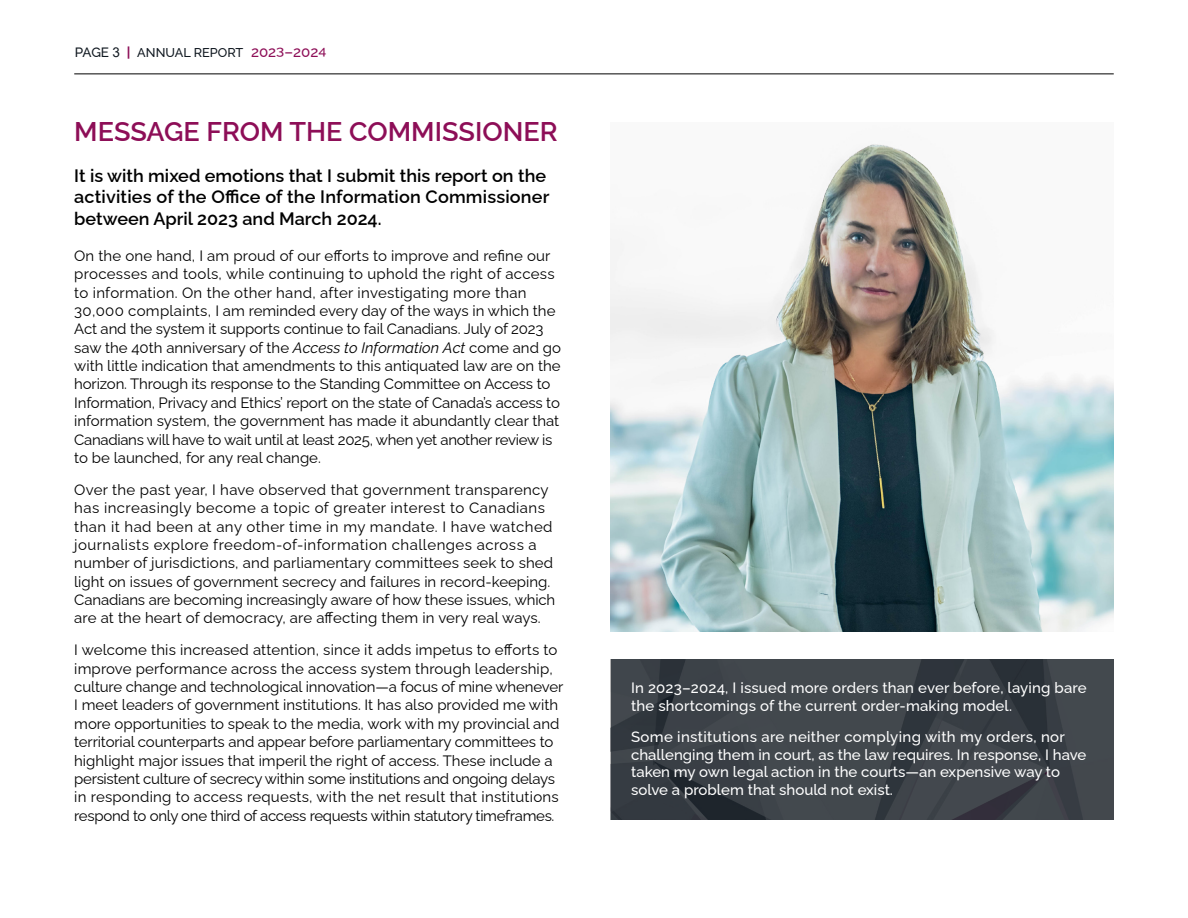
<style>
.page{position:relative;width:1188px;height:918px;background:#fff}
.page>*{position:absolute;margin:0;border:0;box-sizing:border-box;transform-origin:0 0}
.t1{font:600 27px "Raleway";color:#8d0e57}
.t2{font:600 18px/21px "Raleway";color:#000}
.t3{font:15px/18.3px "Raleway";color:#000}
.t4{font:500 15px/17.7px "Raleway";color:#fff}
.t5{font:500 12.75px "Raleway";color:#101820}
.s1{font-size:13.5px}
.s2{font-family:"Arial";font-weight:400;font-size:13.5px}
.s3{font-weight:700;font-size:13.5px;color:#8d0e57}
.s4{font-size:15px;color:#8d0e57}
.s5{color:#8d0e57}
.s6{font-size:12.45px;color:#8d0e57}
.s7{font-style:italic}
</style>
<div class="page">
<hr style="left:74px;top:74px;width:1040px;height:1px;background:#000">
<img style="left:611px;top:144px;width:503px;height:488px">
<svg style="left:611px;top:659px;width:503px;height:161px;background:#3b4147"></svg>
<p class="t5" style="left:75px;top:42px;width:253px"><span class="s1">PAGE</span> <span class="s2">3</span> <span class="s3">|</span> ANNUAL REPORT <span class="s4">202</span><span class="s5">3</span><span class="s4">–202</span><span class="s6">4</span></p>
<h1 class="t1" style="left:74px;top:110px;width:485px">MESSAGE FROM THE COMMISSIONER</h1>
<p class="t2" style="left:74px;top:164px;width:477px">It is with mixed emotions that I submit this report on the activities of the Office of the Information Commissioner between April 2023 and March 2024.</p>
<p class="t3" style="left:74px;top:245px;width:488px">On the one hand, I am proud of our efforts to improve and refine our processes and tools, while continuing to uphold the right of access to information. On the other hand, after investigating more than 30,000 complaints, I am reminded every day of the ways in which the Act and the system it supports continue to fail Canadians. July of 2023 saw the 40th anniversary of the <span class="s7">Access to Information Act</span> come and go with little indication that amendments to this antiquated law are on the horizon. Through its response to the Standing Committee on Access to Information, Privacy and Ethics’ report on the state of Canada’s access to information system, the government has made it abundantly clear that Canadians will have to wait until at least 2025, when yet another review is to be launched, for any real change.</p>
<p class="t3" style="left:74px;top:479px;width:483px">Over the past year, I have observed that government transparency has increasingly become a topic of greater interest to Canadians than it had been at any other time in my mandate. I have watched journalists explore freedom-of-information challenges across a number of jurisdictions, and parliamentary committees seek to shed light on issues of government secrecy and failures in record-keeping.<br>Canadians are becoming increasingly aware of how these issues, which are at the heart of democracy, are affecting them in very real ways.</p>
<p class="t3" style="left:74px;top:639px;width:491px">I welcome this increased attention, since it adds impetus to efforts to improve performance across the access system through leadership, culture change and technological innovation—a focus of mine whenever I meet leaders of government institutions. It has also provided me with more opportunities to speak to the media, work with my provincial and territorial counterparts and appear before parliamentary committees to highlight major issues that imperil the right of access. These include a persistent culture of secrecy within some institutions and ongoing delays in responding to access requests, with the net result that institutions respond to only one third of access requests within statutory timeframes.</p>
<p class="t4" style="left:631px;top:678px;width:457px">In 2023–2024, I issued more orders than ever before, laying bare the shortcomings of the current order-making model.</p>
<p class="t4" style="left:631px;top:726px;width:457px">Some institutions are neither complying with my orders, nor challenging them in court, as the law requires. In response, I have taken my own legal action in the courts—an expensive way to solve a problem that should not exist.</p>
</div>
